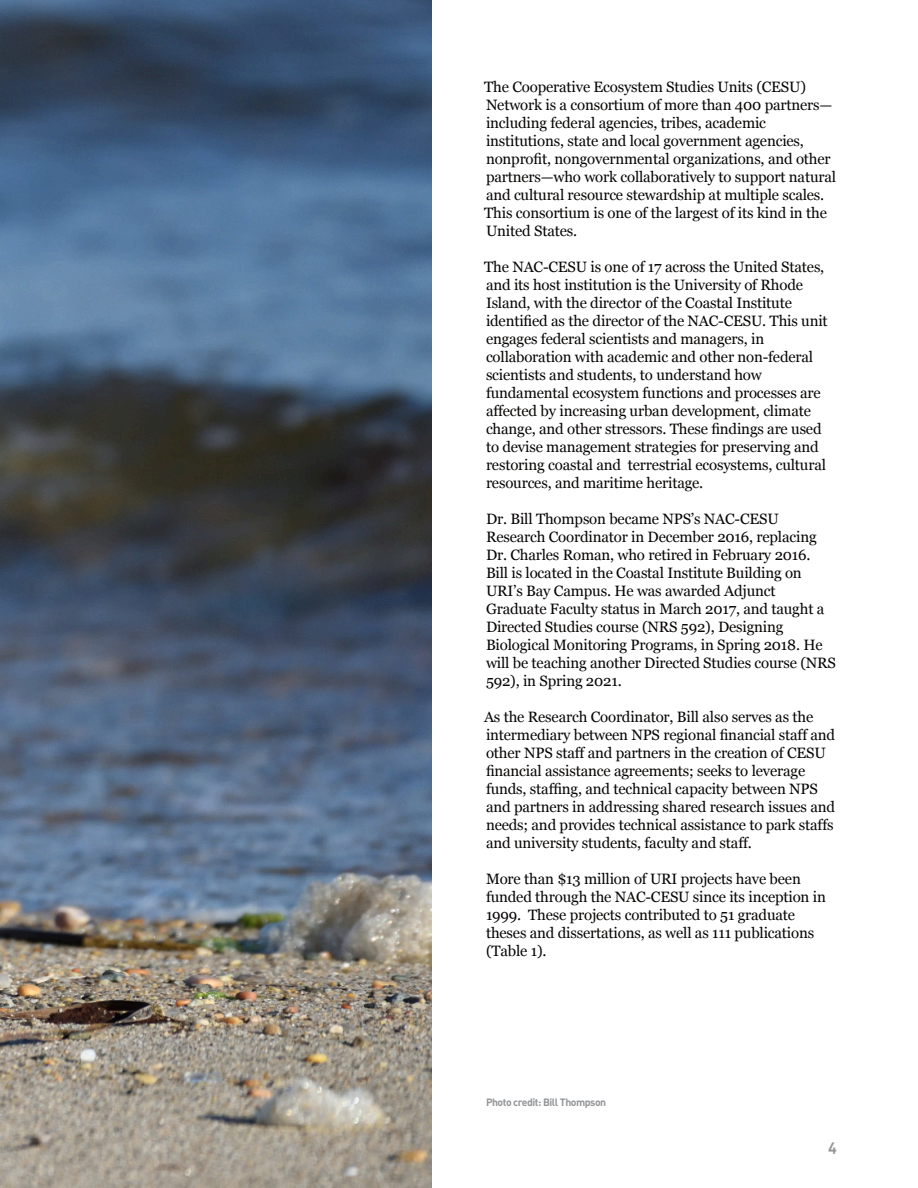
<style>
.page{position:relative;width:918px;height:1188px;background:#fff}
.page>*{position:absolute;margin:0;border:0;box-sizing:border-box;transform-origin:0 0}
.t1{font:15px/18px "Georgia";letter-spacing:-.01em;color:#070504}
.t2{font:15px "DIN Bold Alternate";color:#939598}
.t3{font:10.5px "DIN Bold Alternate";letter-spacing:-.045em;color:#939598}
</style>
<div class="page">
<img style="left:0;top:0;width:432px;height:1188px">
<p class="t1" style="left:484px;top:79px;width:353px">The Cooperative Ecosystem Studies Units (CESU)<br>Network is a consortium of more than 400 partners— including federal agencies, tribes, academic institutions, state and local government agencies, nonprofit, nongovernmental organizations, and other partners—who work collaboratively to support natural and cultural resource stewardship at multiple scales.<br>This consortium is one of the largest of its kind in the United States.</p>
<p class="t1" style="left:484px;top:259px;width:345px">The NAC-CESU is one of 17 across the United States, and its host institution is the University of Rhode Island, with the director of the Coastal Institute identified as the director of the NAC-CESU. This unit engages federal scientists and managers, in collaboration with academic and other non-federal scientists and students, to understand how fundamental ecosystem functions and processes are affected by increasing urban development, climate change, and other stressors. These findings are used to devise management strategies for preserving and restoring coastal and terrestrial ecosystems, cultural resources, and maritime heritage.</p>
<p class="t1" style="left:486px;top:511px;width:351px">Dr. Bill Thompson became NPS’s NAC-CESU Research Coordinator in December 2016, replacing Dr. Charles Roman, who retired in February 2016.<br>Bill is located in the Coastal Institute Building on URI’s Bay Campus. He was awarded Adjunct Graduate Faculty status in March 2017, and taught a Directed Studies course (NRS 592), Designing Biological Monitoring Programs, in Spring 2018. He will be teaching another Directed Studies course (NRS 592), in Spring 2021.</p>
<p class="t1" style="left:484px;top:709px;width:353px">As the Research Coordinator, Bill also serves as the intermediary between NPS regional financial staff and other NPS staff and partners in the creation of CESU financial assistance agreements; seeks to leverage funds, staffing, and technical capacity between NPS and partners in addressing shared research issues and needs; and provides technical assistance to park staffs and university students, faculty and staff.</p>
<p class="t1" style="left:486px;top:871px;width:341px">More than $13 million of URI projects have been funded through the NAC-CESU since its inception in 1999. These projects contributed to 51 graduate theses and dissertations, as well as 111 publications (Table 1).</p>
<p class="t3" style="left:486px;top:1098px;width:122px">Photo credit: Bill Thompson</p>
<p class="t2" style="left:828px;top:1141px;width:10px">4</p>
</div>
